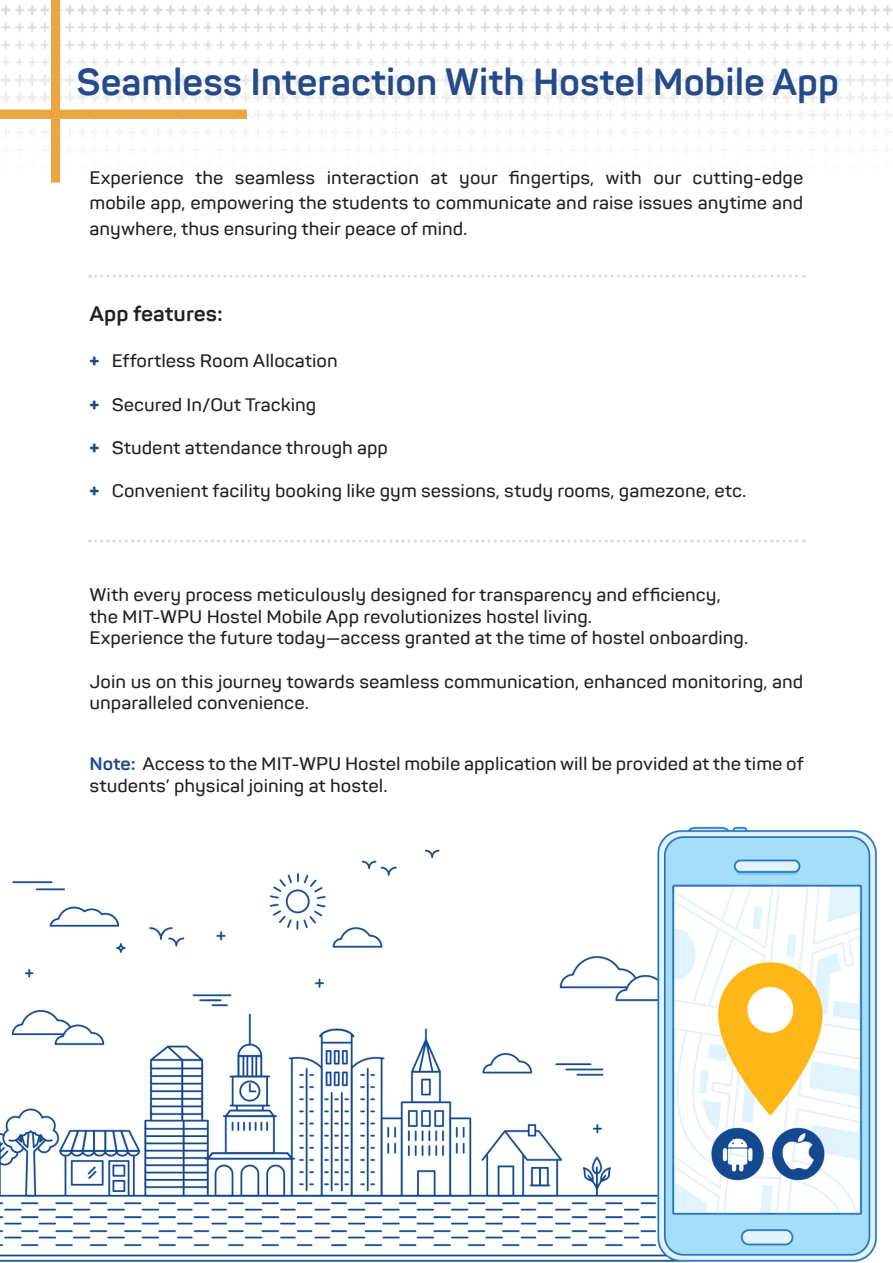
<style>
.page{position:relative;width:893px;height:1263px;background:#fff}
.page>*{position:absolute;margin:0;border:0;box-sizing:border-box;transform-origin:0 0}
.t1{font:700 37.5px "Panton";color:#254a8a}
.t2{font:700 21px "Panton";color:#231f20;scale:1.04 1}
.t3{font:600 18px/25.5px "Panton";color:#231f20;scale:1.04 1}
.s1{font-weight:800;color:#1b4889}
.s2{font-weight:700;color:#204889}
</style>
<div class="page">
<img style="left:0;top:0;width:893px;height:183px">
<img style="left:0;top:826px;width:878px;height:436px">
<div style="left:51px;top:0;width:9px;height:182px;background:#eaa642"></div>
<div style="left:0;top:110px;width:247px;height:9px;background:#eaa642"></div>
<svg style="left:90px;top:540px;width:714px;height:3px"></svg>
<svg style="left:90px;top:275px;width:714px;height:3px"></svg>
<p class="t1" style="left:76px;top:58px;width:764px">Seamless Interaction With Hostel Mobile App</p>
<p class="t3" style="left:90px;top:164px;width:688px;text-align:justify">Experience the seamless interaction at your fingertips, with our cutting-edge mobile app, empowering the students to communicate and raise issues anytime and anywhere, thus ensuring their peace of mind.</p>
<p class="t2" style="left:90px;top:300px;width:130px">App features:</p>
<p class="t3" style="left:90px;top:348px;width:240px"><span class="s1">+</span> Effortless Room Allocation</p>
<p class="t3" style="left:90px;top:391px;width:219px"><span class="s1">+</span> Secured In/Out Tracking</p>
<p class="t3" style="left:90px;top:435px;width:288px"><span class="s1">+</span> Student attendance through app</p>
<p class="t3" style="left:90px;top:478px;width:633px"><span class="s1">+</span> Convenient facility booking like gym sessions, study rooms, gamezone, etc.</p>
<p class="t3" style="left:90px;top:582px;width:608px">With every process meticulously designed for transparency and efficiency,</p>
<p class="t3" style="left:90px;top:604px;width:485px">the MIT-WPU Hostel Mobile App revolutionizes hostel living.</p>
<p class="t3" style="left:90px;top:625px;width:635px">Experience the future today—access granted at the time of hostel onboarding.</p>
<p class="t3" style="left:90px;top:670px;width:688px;line-height:21.6px">Join us on this journey towards seamless communication, enhanced monitoring, and unparalleled convenience.</p>
<p class="t3" style="left:90px;top:753px;width:688px;line-height:21.6px"><span class="s2">Note:</span> Access to the MIT-WPU Hostel mobile application will be provided at the time of students’ physical joining at hostel.</p>
</div>
